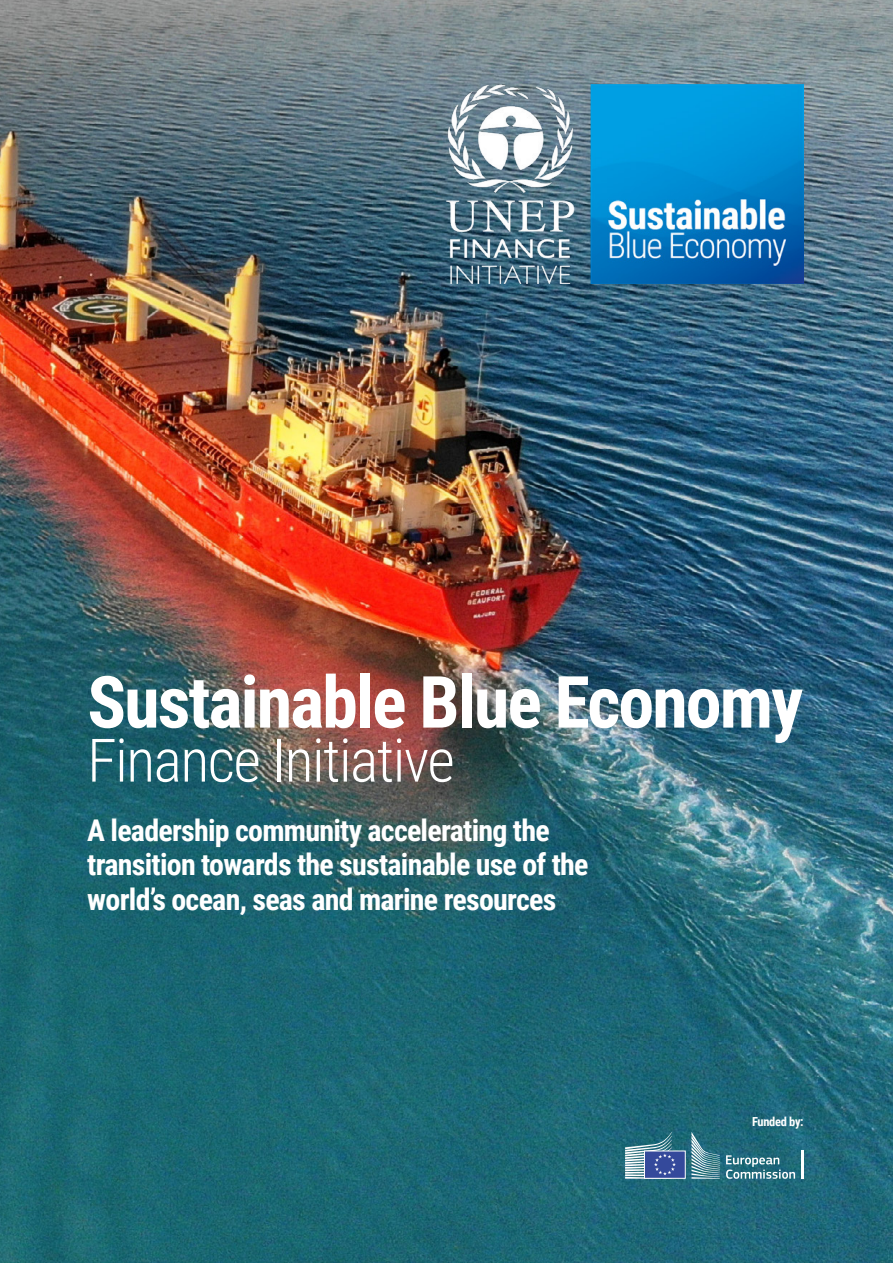
<style>
.page{position:relative;width:893px;height:1263px;background:#fff}
.page>*{position:absolute;margin:0;border:0;box-sizing:border-box;transform-origin:0 0}
.t1{font:700 72px "Roboto Condensed";letter-spacing:-.025em;color:#fff}
.t2{font:300 60px "Roboto Condensed";letter-spacing:-.025em;color:#fff}
.t3{font:700 30px/34.5px "Roboto Condensed";letter-spacing:-.025em;color:#fff}
.t4{font:700 12.45px "Roboto Condensed";letter-spacing:-.025em;color:#fff}
</style>
<div class="page">
<img style="left:0;top:0;width:893px;height:1263px">
<img style="left:446px;top:84px;width:358px;height:200px">
<svg style="left:726px;top:1155px;width:69px;height:24px;background:#568d9a"></svg>
<hr style="left:801px;top:1151px;width:3px;height:28px;background:#fff">
<svg style="left:691px;top:1132px;width:29px;height:47px"></svg>
<div style="left:644px;top:1151px;width:42px;height:28px;background:#34499b;border:1px solid #fff"></div>
<svg style="left:625px;top:1132px;width:51px;height:47px"></svg>
<h1 class="t1" style="left:87px;top:651px;width:717px">Sustainable Blue Economy</h1>
<h2 class="t2" style="left:87px;top:718px;width:369px">Finance Initiative</h2>
<p class="t3" style="left:87px;top:811px;width:503px">A leadership community accelerating the transition towards the sustainable use of the world’s ocean, seas and marine resources</p>
<p class="t4" style="left:752px;top:1112px;width:53px">Funded by:</p>
</div>
